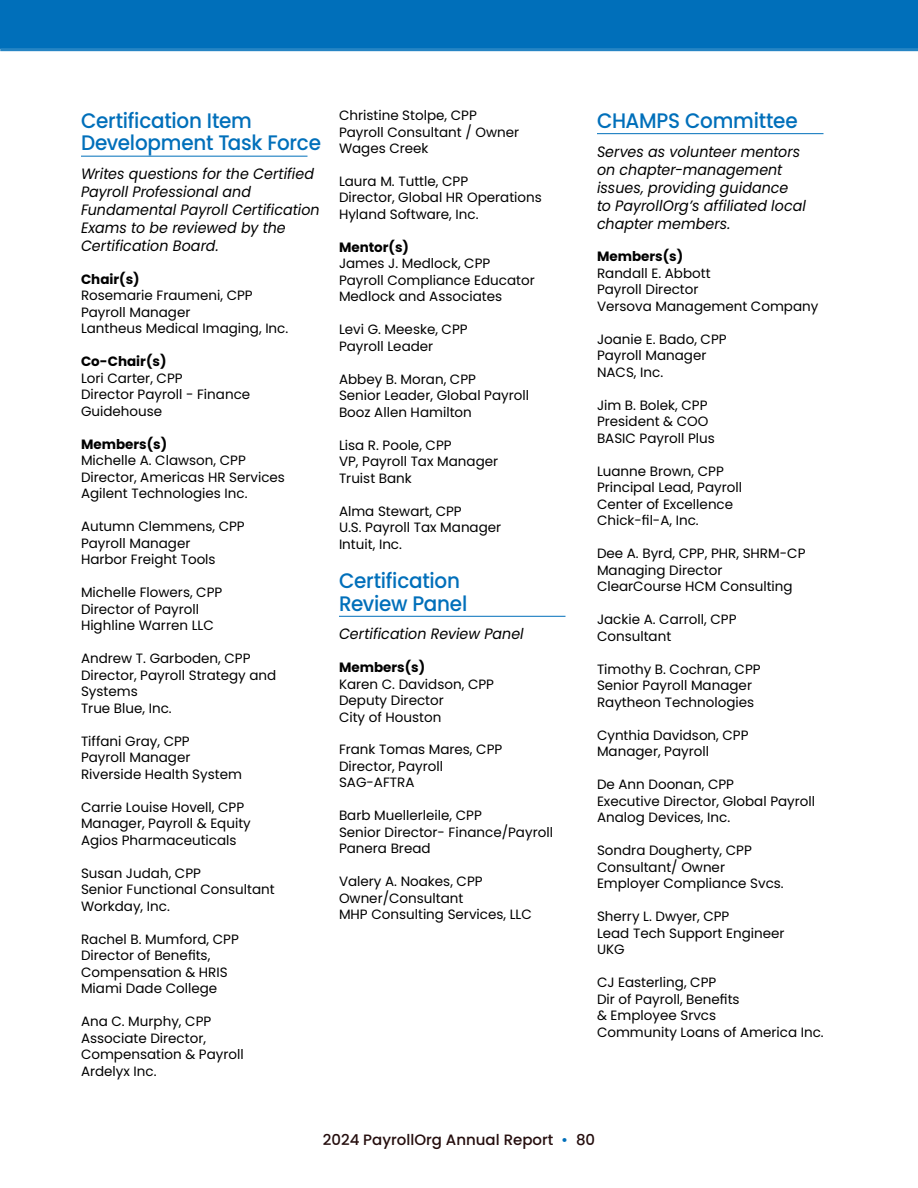
<style>
.page{position:relative;width:918px;height:1188px;background:#fff}
.page>*{position:absolute;margin:0;border:0;box-sizing:border-box;transform-origin:0 0}
.t1{font:500 21px/22.5px "Poppins";letter-spacing:-.01em;color:#006fba;scale:.95 1}
.t2{font:italic 15px/18px "Poppins";letter-spacing:.005em;color:#000;scale:.95 1}
.t3{font:500 15px "Poppins";color:#240d0d}
.t4{font:13.5px/16.5px "Poppins";color:#000}
.t5{font:700 13.5px "Poppins";color:#000}
.s1{color:#006fba}
</style>
<div class="page">
<div style="left:0;top:0;width:918px;height:49px;background:#006fba"></div>
<hr style="left:0;top:48px;width:918px;height:3px;background:#2685c4">
<hr style="left:81px;top:156px;width:227px;height:1px;background:#006fba">
<hr style="left:339px;top:616px;width:227px;height:1px;background:#006fba">
<hr style="left:597px;top:133px;width:227px;height:1px;background:#006fba">
<h1 class="t1" style="left:81px;top:109px;width:254px">Certification Item<br>Development Task Force</h1>
<p class="t2" style="left:81px;top:165px;width:253px">Writes questions for the Certified<br>Payroll Professional and<br>Fundamental Payroll Certification<br>Exams to be reviewed by the<br>Certification Board.</p>
<p class="t5" style="left:81px;top:271px;width:60px">Chair(s)</p>
<p class="t4" style="left:81px;top:287px;width:209px">Rosemarie Fraumeni, CPP<br>Payroll Manager<br>Lantheus Medical Imaging, Inc.</p>
<p class="t5" style="left:81px;top:354px;width:87px">Co-Chair(s)</p>
<p class="t4" style="left:81px;top:370px;width:171px">Lori Carter, CPP<br>Director Payroll - Finance<br>Guidehouse</p>
<p class="t5" style="left:81px;top:436px;width:88px">Members(s)</p>
<p class="t4" style="left:81px;top:452px;width:206px">Michelle A. Clawson, CPP<br>Director, Americas HR Services<br>Agilent Technologies Inc.</p>
<p class="t4" style="left:81px;top:518px;width:165px">Autumn Clemmens, CPP<br>Payroll Manager<br>Harbor Freight Tools</p>
<p class="t4" style="left:81px;top:584px;width:143px">Michelle Flowers, CPP<br>Director of Payroll<br>Highline Warren LLC</p>
<p class="t4" style="left:81px;top:650px;width:197px">Andrew T. Garboden, CPP<br>Director, Payroll Strategy and<br>Systems<br>True Blue, Inc.</p>
<p class="t4" style="left:81px;top:733px;width:163px">Tiffani Gray, CPP<br>Payroll Manager<br>Riverside Health System</p>
<p class="t4" style="left:81px;top:799px;width:171px">Carrie Louise Hovell, CPP<br>Manager, Payroll &amp; Equity<br>Agios Pharmaceuticals</p>
<p class="t4" style="left:81px;top:865px;width:195px">Susan Judah, CPP<br>Senior Functional Consultant<br>Workday, Inc.</p>
<p class="t4" style="left:81px;top:931px;width:159px">Rachel B. Mumford, CPP<br>Director of Benefits,<br>Compensation &amp; HRIS<br>Miami Dade College</p>
<p class="t4" style="left:81px;top:1013px;width:164px">Ana C. Murphy, CPP<br>Associate Director,<br>Compensation &amp; Payroll<br>Ardelyx Inc.</p>
<p class="t4" style="left:339px;top:107px;width:182px">Christine Stolpe, CPP<br>Payroll Consultant / Owner<br>Wages Creek</p>
<p class="t4" style="left:339px;top:173px;width:204px">Laura M. Tuttle, CPP<br>Director, Global HR Operations<br>Hyland Software, Inc.</p>
<p class="t5" style="left:339px;top:239px;width:72px">Mentor(s)</p>
<p class="t4" style="left:339px;top:256px;width:197px">James J. Medlock, CPP<br>Payroll Compliance Educator<br>Medlock and Associates</p>
<p class="t4" style="left:339px;top:322px;width:130px">Levi G. Meeske, CPP<br>Payroll Leader</p>
<p class="t4" style="left:339px;top:371px;width:192px">Abbey B. Moran, CPP<br>Senior Leader, Global Payroll<br>Booz Allen Hamilton</p>
<p class="t4" style="left:339px;top:437px;width:161px">Lisa R. Poole, CPP<br>VP, Payroll Tax Manager<br>Truist Bank</p>
<p class="t4" style="left:339px;top:503px;width:164px">Alma Stewart, CPP<br>U.S. Payroll Tax Manager<br>Intuit, Inc.</p>
<h1 class="t1" style="left:339px;top:570px;width:137px">Certification<br>Review Panel</h1>
<p class="t2" style="left:339px;top:625px;width:196px">Certification Review Panel</p>
<p class="t5" style="left:339px;top:659px;width:88px">Members(s)</p>
<p class="t4" style="left:339px;top:676px;width:157px">Karen C. Davidson, CPP<br>Deputy Director<br>City of Houston</p>
<p class="t4" style="left:339px;top:742px;width:165px">Frank Tomas Mares, CPP<br>Director, Payroll<br>SAG-AFTRA</p>
<p class="t4" style="left:339px;top:808px;width:216px">Barb Muellerleile, CPP<br>Senior Director- Finance/Payroll<br>Panera Bread</p>
<p class="t4" style="left:339px;top:874px;width:194px">Valery A. Noakes, CPP<br>Owner/Consultant<br>MHP Consulting Services, LLC</p>
<h1 class="t1" style="left:597px;top:109px;width:213px">CHAMPS Committee</h1>
<p class="t2" style="left:597px;top:143px;width:221px">Serves as volunteer mentors on chapter-management issues, providing guidance to PayrollOrg’s affiliated local chapter members.</p>
<p class="t5" style="left:597px;top:249px;width:88px">Members(s)</p>
<p class="t4" style="left:597px;top:265px;width:223px">Randall E. Abbott<br>Payroll Director<br>Versova Management Company</p>
<p class="t4" style="left:597px;top:331px;width:131px">Joanie E. Bado, CPP<br>Payroll Manager<br>NACS, Inc.</p>
<p class="t4" style="left:597px;top:397px;width:119px">Jim B. Bolek, CPP<br>President &amp; COO<br>BASIC Payroll Plus</p>
<p class="t4" style="left:597px;top:463px;width:147px">Luanne Brown, CPP<br>Principal Lead, Payroll<br>Center of Excellence<br>Chick-fil-A, Inc.</p>
<p class="t4" style="left:597px;top:545px;width:210px">Dee A. Byrd, CPP, PHR, SHRM-CP<br>Managing Director<br>ClearCourse HCM Consulting</p>
<p class="t4" style="left:597px;top:611px;width:141px">Jackie A. Carroll, CPP<br>Consultant</p>
<p class="t4" style="left:597px;top:661px;width:165px">Timothy B. Cochran, CPP<br>Senior Payroll Manager<br>Raytheon Technologies</p>
<p class="t4" style="left:597px;top:727px;width:153px">Cynthia Davidson, CPP<br>Manager, Payroll</p>
<p class="t4" style="left:597px;top:776px;width:220px">De Ann Doonan, CPP<br>Executive Director, Global Payroll<br>Analog Devices, Inc.</p>
<p class="t4" style="left:597px;top:842px;width:188px">Sondra Dougherty, CPP<br>Consultant/ Owner<br>Employer Compliance Svcs.</p>
<p class="t4" style="left:597px;top:908px;width:189px">Sherry L. Dwyer, CPP<br>Lead Tech Support Engineer<br>UKG</p>
<p class="t4" style="left:597px;top:974px;width:228px">CJ Easterling, CPP<br>Dir of Payroll, Benefits<br>&amp; Employee Srvcs<br>Community Loans of America Inc.</p>
<p class="t3" style="left:323px;top:1131px;width:274px">2024 PayrollOrg Annual Report <span class="s1">•</span> 80</p>
</div>
